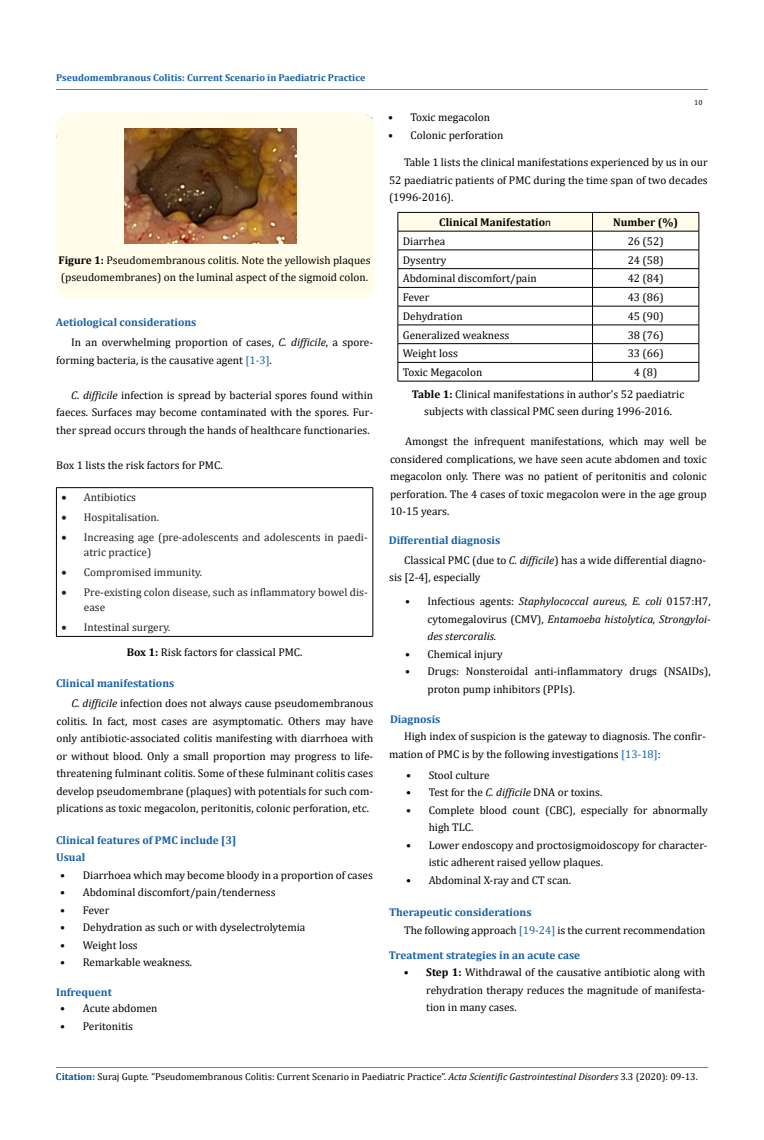
<style>
.page{position:relative;width:764px;height:1140px;background:#fff}
.page>*{position:absolute;margin:0;border:0;box-sizing:border-box;transform-origin:0 0}
.t1{font:11.25px/17.5px "Cambria";color:#000}
.t2{font:11.25px/15px "Cambria";color:#222}
.t3{font:700 11.25px/17.5px "Cambria";color:#1560a6}
.t4{font:italic 11.25px/17.5px "Cambria";color:#000;text-align:justify}
.t5{font:700 11.25px "Cambria";color:#000}
.t6{font:10px "Cambria";color:#000}
.t7{font:700 10px "Cambria";color:#1560a6}
.t8{font:7.5px "Cambria";color:#000}
.s1{font-weight:700}
.s2{font-style:italic}
.s3{color:#1560a6}
.s4{font-family:"Calibri";font-weight:400}
.s5{font-style:normal}
.s6{font-weight:700;color:#1560a6}
.s7{font-weight:700;color:#035089}
</style>
<div class="page">
<div style="left:56px;top:112px;width:319px;height:187px;background:#fffde9;border-radius:15px"></div>
<img style="left:125px;top:128px;width:172px;height:115px">
<hr style="left:56px;top:487px;width:317px;height:1px;background:#000">
<hr style="left:56px;top:488px;width:1px;height:148px;background:#000">
<hr style="left:373px;top:488px;width:1px;height:148px;background:#000">
<hr style="left:56px;top:636px;width:317px;height:1px;background:#000">
<svg style="left:398px;top:212px;width:301px;height:169px"></svg>
<hr style="left:398px;top:381px;width:194px;height:1px;background:#000">
<hr style="left:592px;top:381px;width:107px;height:1px;background:#000">
<hr style="left:56px;top:90px;width:652px;height:1px;background:#e05d1a">
<hr style="left:56px;top:1067px;width:651px;height:1px;background:#e05d1a">
<p class="t7" style="left:56px;top:70px;width:310px">Pseudomembranous Colitis: Current Scenario in Paediatric Practice</p>
<p class="t1" style="left:58px;top:251px;width:313px"><span class="s1">Figure 1:</span> Pseudomembranous colitis. Note the yellowish plaques (pseudomembranes) on the luminal aspect of the sigmoid colon.</p>
<p class="t3" style="left:56px;top:313px;width:142px">Aetiological considerations</p>
<p class="t1" style="left:56px;top:334px;width:318px;text-indent:15px">In an overwhelming proportion of cases, <span class="s2">C. difficile</span>, a spore&shy;forming bacteria, is the causative agent <span class="s3">[1-3]</span>.</p>
<p class="t1" style="left:56px;top:386px;width:318px;text-align:justify;text-indent:15px"><span class="s2">C. difficile</span> infection is spread by bacterial spores found within faeces. Surfaces may become contaminated with the spores. Fur&shy;ther spread occurs through the hands of healthcare functionaries.</p>
<p class="t1" style="left:56px;top:456px;width:168px">Box 1 lists the risk factors for PMC.</p>
<p class="t2" style="left:61px;top:490px;width:76px">• Antibiotics</p>
<p class="t2" style="left:61px;top:510px;width:99px">• Hospitalisation.</p>
<p class="t2" style="left:84px;top:530px;width:285px;text-indent:-22px">• Increasing age (pre-adolescents and adolescents in paedi&shy;atric practice)</p>
<p class="t2" style="left:61px;top:565px;width:142px">• Compromised immunity.</p>
<p class="t2" style="left:84px;top:585px;width:285px;text-indent:-22px">• Pre-existing colon disease, such as inflammatory bowel dis&shy;ease</p>
<p class="t2" style="left:61px;top:620px;width:111px">• Intestinal surgery.</p>
<p class="t1" style="left:127px;top:644px;width:177px"><span class="s1">Box 1:</span> Risk factors for classical PMC.</p>
<p class="t3" style="left:56px;top:674px;width:120px">Clinical manifestations</p>
<p class="t1" style="left:56px;top:694px;width:318px;text-align:justify;text-indent:15px"><span class="s2">C. difficile</span> infection does not always cause pseudomembranous colitis. In fact, most cases are asymptomatic. Others may have only antibiotic-associated colitis manifesting with diarrhoea with or without blood. Only a small proportion may progress to life&shy;threatening fulminant colitis. Some of these fulminant colitis cases develop pseudomembrane (plaques) with potentials for such com&shy;plications as toxic megacolon, peritonitis, colonic perforation, etc.</p>
<p class="t3" style="left:56px;top:831px;width:181px">Clinical features of PMC include [3]<br>Usual</p>
<p class="t1" style="left:60px;top:866px;width:314px">• Diarrhoea which may become bloody in a proportion of cases</p>
<p class="t1" style="left:60px;top:884px;width:217px">• Abdominal discomfort/pain/tenderness</p>
<p class="t1" style="left:60px;top:901px;width:51px">• Fever</p>
<p class="t1" style="left:60px;top:919px;width:246px">• Dehydration as such or with dyselectrolytemia</p>
<p class="t1" style="left:60px;top:936px;width:79px">• Weight loss</p>
<p class="t1" style="left:60px;top:954px;width:133px">• Remarkable weakness.</p>
<p class="t3" style="left:56px;top:983px;width:57px">Infrequent</p>
<p class="t1" style="left:60px;top:999px;width:99px">• Acute abdomen</p>
<p class="t1" style="left:60px;top:1017px;width:74px">• Peritonitis</p>
<p class="t1" style="left:388px;top:108px;width:104px">• Toxic megacolon</p>
<p class="t1" style="left:388px;top:126px;width:117px">• Colonic perforation</p>
<p class="t8" style="left:694px;top:98px;width:10px">10</p>
<p class="t1" style="left:389px;top:154px;width:320px;text-align:justify;text-indent:15px">Table 1 lists the clinical manifestations experienced by us in our 52 paediatric patients of PMC during the time span of two decades (1996-2016).</p>
<p class="t5" style="left:439px;top:214px;width:113px">Clinical Manifestatio<span class="s4">n</span></p>
<p class="t5" style="left:613px;top:214px;width:66px">Number (%)</p>
<p class="t1" style="left:403px;top:232px;width:44px">Diarrhea</p>
<p class="t1" style="left:628px;top:232px;width:38px">26 (52)</p>
<p class="t1" style="left:403px;top:251px;width:45px">Dysentry</p>
<p class="t1" style="left:628px;top:251px;width:38px">24 (58)</p>
<p class="t1" style="left:403px;top:270px;width:135px">Abdominal discomfort/pain</p>
<p class="t1" style="left:628px;top:270px;width:38px">42 (84)</p>
<p class="t1" style="left:403px;top:289px;width:28px">Fever</p>
<p class="t1" style="left:628px;top:289px;width:38px">43 (86)</p>
<p class="t1" style="left:403px;top:307px;width:61px">Dehydration</p>
<p class="t1" style="left:628px;top:307px;width:38px">45 (90)</p>
<p class="t1" style="left:403px;top:326px;width:108px">Generalized weakness</p>
<p class="t1" style="left:628px;top:326px;width:38px">38 (76)</p>
<p class="t1" style="left:403px;top:345px;width:56px">Weight loss</p>
<p class="t1" style="left:628px;top:345px;width:38px">33 (66)</p>
<p class="t1" style="left:403px;top:364px;width:81px">Toxic Megacolon</p>
<p class="t1" style="left:412px;top:361px;width:274px;line-height:21.9px;text-indent:222px">4 (8)<br><span class="s1">Table 1:</span> Clinical manifestations in author’s 52 paediatric</p>
<p class="t1" style="left:424px;top:402px;width:249px">subjects with classical PMC seen during 1996-2016.</p>
<p class="t1" style="left:390px;top:433px;width:318px;text-align:justify;text-indent:15px">Amongst the infrequent manifestations, which may well be considered complications, we have seen acute abdomen and toxic megacolon only. There was no patient of peritonitis and colonic perforation. The 4 cases of toxic megacolon were in the age group 10-15 years.</p>
<p class="t3" style="left:389px;top:531px;width:113px">Differential diagnosis</p>
<p class="t1" style="left:389px;top:551px;width:318px;text-indent:15px">Classical PMC (due to <span class="s2">C. difficile</span>) has a wide differential diagno&shy;sis [2-4], especially</p>
<p class="t4" style="left:427px;top:592px;width:285px;text-indent:-23px"><span class="s5">• Infectious agents:</span> Staphylococcal aureus, E. coli <span class="s5">0157:H7, cytomegalovirus (CMV),</span> Entamoeba histolytica, Strongyloi&shy;des stercoralis.</p>
<p class="t1" style="left:405px;top:645px;width:99px">• Chemical injury</p>
<p class="t1" style="left:427px;top:662px;width:285px;text-indent:-22px">• Drugs: Nonsteroidal anti-inflammatory drugs (NSAIDs), proton pump inhibitors (PPIs).</p>
<p class="t1" style="left:389px;top:728px;width:318px;text-indent:15px">High index of suspicion is the gateway to diagnosis. The confir&shy;mation of PMC is by the following investigations <span class="s3">[13-18]</span>:</p>
<p class="t3" style="left:390px;top:710px;width:52px">Diagnosis</p>
<p class="t1" style="left:406px;top:766px;width:85px">• Stool culture</p>
<p class="t1" style="left:406px;top:784px;width:198px">• Test for the <span class="s2">C. difficile</span> DNA or toxins.</p>
<p class="t1" style="left:429px;top:801px;width:280px;text-indent:-22px">• Complete blood count (CBC), especially for abnormally high TLC.</p>
<p class="t1" style="left:429px;top:836px;width:280px;text-indent:-22px">• Lower endoscopy and proctosigmoidoscopy for character&shy;istic adherent raised yellow plaques.</p>
<p class="t1" style="left:406px;top:871px;width:166px">• Abdominal X-ray and CT scan.</p>
<p class="t1" style="left:404px;top:903px;width:303px;line-height:18.5px;text-indent:-15px"><span class="s6">Therapeutic considerations<br></span>The following approach <span class="s3">[19-24]</span> is the current recommendation</p>
<p class="t3" style="left:389px;top:946px;width:193px">Treatment strategies in an acute case</p>
<p class="t1" style="left:426px;top:964px;width:280px;text-align:justify;text-indent:-22px"><span class="s1">• Step 1:</span> Withdrawal of the causative antibiotic along with rehydration therapy reduces the magnitude of manifesta&shy;tion in many cases.</p>
<p class="t6" style="left:56px;top:1071px;width:643px"><span class="s7">Citation:</span> Suraj Gupte<span class="s2">.</span> “Pseudomembranous Colitis: Current Scenario in Paediatric Practice”. <span class="s2">Acta Scientific Gastrointestinal Disorders</span> 3.3 (2020): 09-13.</p>
</div>
